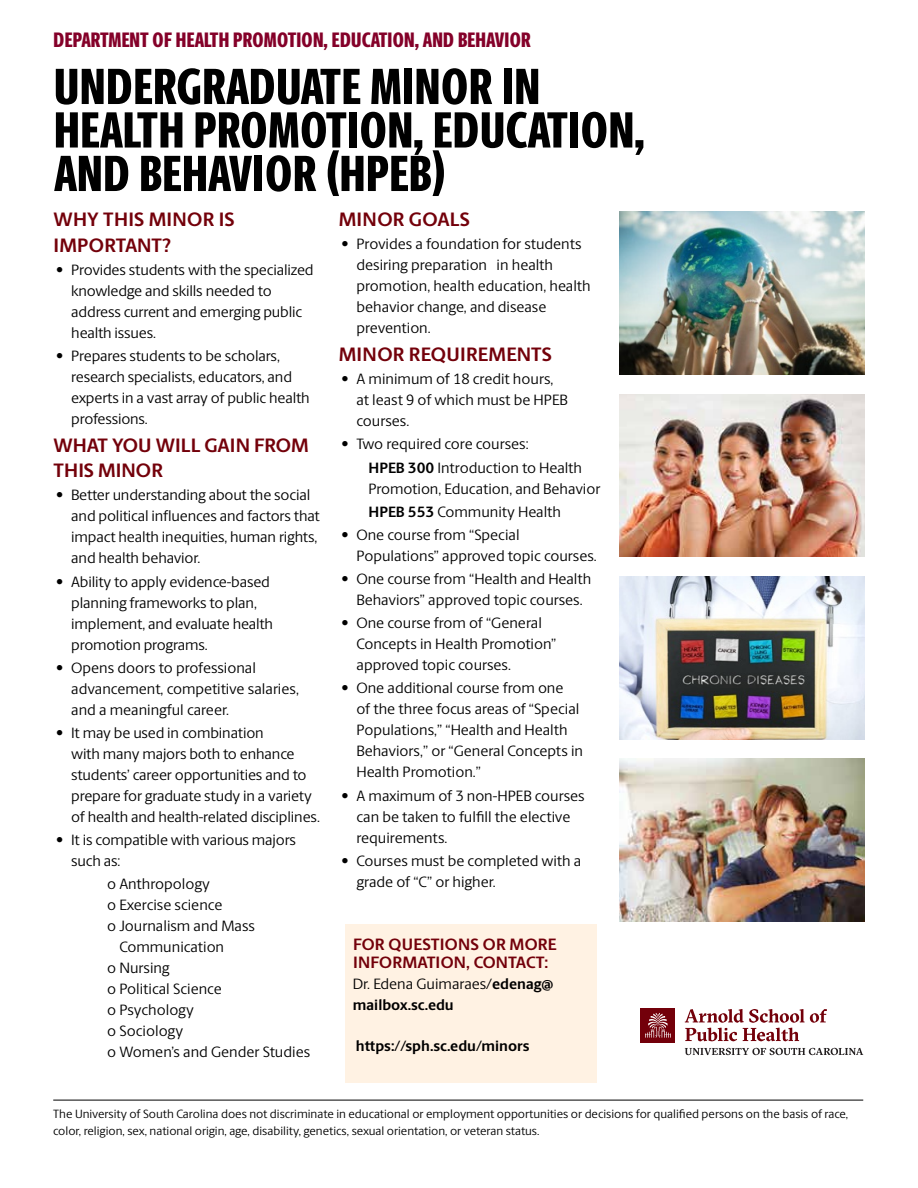
<style>
.page{position:relative;width:918px;height:1188px;background:#fff}
.page>*{position:absolute;margin:0;border:0;box-sizing:border-box;transform-origin:0 0}
.t1{font:800 51px/43.5px "Berlingske Sans X Cn";letter-spacing:.015em;color:#000}
.t2{font:800 21px "Berlingske Sans X Cn";letter-spacing:.01em;color:#840029}
.t3{font:700 19.5px/25.5px "Berlingske Sans";letter-spacing:.005em;color:#73000a}
.t4{font:700 16.5px/18px "Berlingske Sans";letter-spacing:.01em;color:#73000a}
.t5{font:15px/21px "Berlingske Sans";letter-spacing:-.01em;color:#000}
.t6{font:700 15px/21px "Berlingske Sans";color:#000}
.t7{font:12px/16.5px "Berlingske Sans";color:#000}
.s1{font-weight:700}
.s2{font-weight:400}
</style>
<div class="page">
<div style="left:345px;top:924px;width:251px;height:159px;background:#fff2e3"></div>
<img style="left:620px;top:212px;width:244px;height:162px">
<img style="left:620px;top:394px;width:244px;height:163px">
<img style="left:620px;top:576px;width:244px;height:163px">
<hr style="left:53px;top:1100px;width:810px;height:1px;background:#000">
<div style="left:640px;top:1008px;width:35px;height:35px;background:#73000a"></div>
<svg style="left:685px;top:1009px;width:142px;height:32px"></svg>
<svg style="left:685px;top:1048px;width:178px;height:7px"></svg>
<svg style="left:645px;top:1013px;width:26px;height:25px"></svg>
<img style="left:620px;top:759px;width:244px;height:162px">
<h2 class="t2" style="left:54px;top:24px;width:479px">DEPARTMENT OF HEALTH PROMOTION, EDUCATION, AND BEHAVIOR</h2>
<h1 class="t1" style="left:54px;top:64px;width:592px">UNDERGRADUATE MINOR IN<br>HEALTH PROMOTION, EDUCATION,<br>AND BEHAVIOR (HPEB)</h1>
<h3 class="t3" style="left:54px;top:207px;width:183px">WHY THIS MINOR IS<br>IMPORTANT?</h3>
<p class="t5" style="left:71px;top:259px;width:244px;text-indent:-15px">• Provides students with the specialized knowledge and skills needed to address current and emerging public health issues.</p>
<p class="t5" style="left:71px;top:345px;width:240px;text-indent:-15px">• Prepares students to be scholars, research specialists, educators, and experts in a vast array of public health professions.</p>
<h3 class="t3" style="left:54px;top:432px;width:257px">WHAT YOU WILL GAIN FROM<br>THIS MINOR</h3>
<p class="t5" style="left:71px;top:484px;width:250px;text-indent:-15px">• Better understanding about the social and political influences and factors that impact health inequities, human rights, and health behavior.</p>
<p class="t5" style="left:71px;top:570px;width:203px;text-indent:-15px">• Ability to apply evidence-based planning frameworks to plan, implement, and evaluate health promotion programs.</p>
<p class="t5" style="left:71px;top:657px;width:229px;text-indent:-15px">• Opens doors to professional advancement, competitive salaries, and a meaningful career.</p>
<p class="t5" style="left:71px;top:722px;width:250px;text-indent:-15px">• It may be used in combination<br>with many majors both to enhance students’ career opportunities and to prepare for graduate study in a variety of health and health-related disciplines.</p>
<p class="t5" style="left:71px;top:829px;width:226px;text-indent:-15px">• It is compatible with various majors such as:</p>
<p class="t5" style="left:107px;top:873px;width:104px">o Anthropology</p>
<p class="t5" style="left:107px;top:894px;width:117px">o Exercise science</p>
<p class="t5" style="left:107px;top:915px;width:149px">o Journalism and Mass</p>
<p class="t5" style="left:119px;top:936px;width:106px">Communication</p>
<p class="t5" style="left:107px;top:957px;width:64px">o Nursing</p>
<p class="t5" style="left:107px;top:978px;width:116px">o Political Science</p>
<p class="t5" style="left:107px;top:999px;width:88px">o Psychology</p>
<p class="t5" style="left:107px;top:1020px;width:77px">o Sociology</p>
<p class="t5" style="left:107px;top:1041px;width:205px">o Women’s and Gender Studies</p>
<h3 class="t3" style="left:339px;top:207px;width:132px">MINOR GOALS</h3>
<p class="t5" style="left:357px;top:233px;width:236px;text-indent:-15px">• Provides a foundation for students desiring preparation in health promotion, health education, health behavior change, and disease prevention.</p>
<h3 class="t3" style="left:339px;top:341px;width:215px">MINOR REQUIREMENTS</h3>
<p class="t5" style="left:357px;top:368px;width:213px;text-indent:-15px">• A minimum of 18 credit hours, at least 9 of which must be HPEB courses.</p>
<p class="t5" style="left:369px;top:432px;width:215px;line-height:23.1px;text-indent:-27px">• Two required core courses:<br><span class="s1">HPEB 300</span> Introduction to Health</p>
<p class="t5" style="left:369px;top:476px;width:233px;line-height:23.1px">Promotion, Education, and Behavior<br><span class="s1">HPEB 553</span> Community Health</p>
<p class="t5" style="left:357px;top:524px;width:242px;text-indent:-15px">• One course from “Special<br>Populations” approved topic courses.</p>
<p class="t5" style="left:342px;top:568px;width:251px;text-align:center">• One course from “Health and Health<br>Behaviors” approved topic courses.</p>
<p class="t5" style="left:357px;top:612px;width:201px;text-indent:-15px">• One course from of “General<br>Concepts in Health Promotion” approved topic courses.</p>
<p class="t5" style="left:357px;top:677px;width:228px;text-indent:-15px">• One additional course from one<br>of the three focus areas of “Special<br>Populations,” “Health and Health<br>Behaviors,” or “General Concepts in<br>Health Promotion.”</p>
<p class="t5" style="left:357px;top:784px;width:230px;text-indent:-15px">• A maximum of 3 non-HPEB courses can be taken to fulfill the elective requirements.</p>
<p class="t5" style="left:357px;top:849px;width:226px;text-indent:-15px">• Courses must be completed with a grade of “C” or higher.</p>
<p class="t4" style="left:353px;top:935px;width:205px">FOR QUESTIONS OR MORE<br>INFORMATION, CONTACT:</p>
<p class="t6" style="left:353px;top:973px;width:202px"><span class="s2">Dr. Edena Guimaraes/</span>edenag@ mailbox.sc.edu</p>
<p class="t6" style="left:356px;top:1035px;width:175px">https://sph.sc.edu/minors</p>
<p class="t7" style="left:53px;top:1105px;width:796px">The University of South Carolina does not discriminate in educational or employment opportunities or decisions for qualified persons on the basis of race, color, religion, sex, national origin, age, disability, genetics, sexual orientation, or veteran status.</p>
</div>
